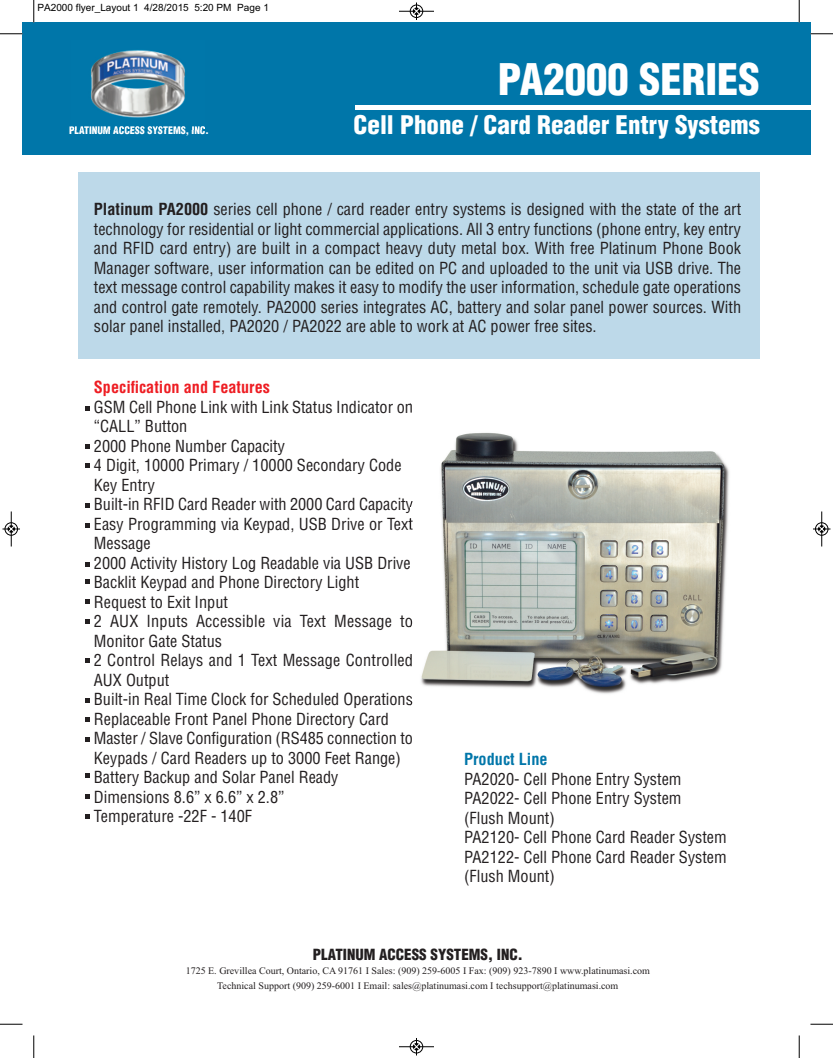
<style>
.page{position:relative;width:833px;height:1058px;background:#fff}
.page>*{position:absolute;margin:0;border:0;box-sizing:border-box;transform-origin:0 0}
.t1{font:900 condensed 42.5px "Helvetica LT Std";color:#fff}
.t2{font:900 condensed 25px "Helvetica LT Std";color:#fff}
.t3{font:condensed 16.25px/19.5px "Helvetica LT Std";color:#231f20}
.t4{font:700 condensed 16.25px "Helvetica LT Std";color:#ee1d23}
.t5{font:700 condensed 16.25px "Helvetica LT Std";color:#0076a9}
.t6{font:900 condensed 15px "Helvetica LT Std";color:#231f20}
.t7{font:10px/15.5px "Times New Roman";color:#231f20;text-align:center}
.t8{font:10px "Arial";color:#000}
.t9{font:900 condensed 10px "Helvetica LT Std";color:#fff}
.s1{font-weight:700}
</style>
<div class="page">
<div style="left:79px;top:172px;width:680px;height:186px;background:#bdd9e9"></div>
<div style="left:22px;top:22px;width:788px;height:132px;background:#0076a9"></div>
<div style="left:356px;top:105px;width:454px;height:5px;background:#fff"></div>
<img style="left:90px;top:50px;width:114px;height:80px">
<img style="left:72px;top:126px;width:91px;height:4px">
<img style="left:411px;top:404px;width:318px;height:301px">
<svg style="left:85px;top:406px;width:4px;height:4px"></svg>
<svg style="left:85px;top:444px;width:4px;height:5px"></svg>
<svg style="left:85px;top:463px;width:4px;height:4px"></svg>
<svg style="left:85px;top:503px;width:4px;height:4px"></svg>
<svg style="left:85px;top:523px;width:4px;height:4px"></svg>
<svg style="left:85px;top:562px;width:4px;height:4px"></svg>
<svg style="left:85px;top:579px;width:4px;height:5px"></svg>
<svg style="left:85px;top:599px;width:4px;height:5px"></svg>
<svg style="left:85px;top:619px;width:4px;height:5px"></svg>
<svg style="left:85px;top:658px;width:4px;height:4px"></svg>
<svg style="left:85px;top:698px;width:4px;height:4px"></svg>
<svg style="left:85px;top:717px;width:4px;height:4px"></svg>
<svg style="left:85px;top:737px;width:4px;height:4px"></svg>
<svg style="left:85px;top:773px;width:4px;height:4px"></svg>
<svg style="left:85px;top:794px;width:4px;height:5px"></svg>
<svg style="left:85px;top:814px;width:4px;height:5px"></svg>
<svg style="left:33px;top:0;width:2px;height:22px"></svg>
<svg style="left:0;top:33px;width:22px;height:2px"></svg>
<svg style="left:798px;top:0;width:2px;height:22px"></svg>
<svg style="left:810px;top:33px;width:22px;height:2px"></svg>
<svg style="left:33px;top:1035px;width:2px;height:23px"></svg>
<svg style="left:0;top:1023px;width:22px;height:2px"></svg>
<svg style="left:798px;top:1035px;width:2px;height:23px"></svg>
<svg style="left:810px;top:1023px;width:22px;height:2px"></svg>
<hr style="left:399px;top:11px;width:35px;height:1px;background:#000">
<div style="left:410px;top:5px;width:13px;height:13px;border:1px solid #000;border-radius:50%"></div>
<svg style="left:413px;top:2px;width:6px;height:18px"></svg>
<hr style="left:399px;top:1046px;width:35px;height:1px;background:#000">
<div style="left:410px;top:1040px;width:13px;height:13px;border:1px solid #000;border-radius:50%"></div>
<svg style="left:413px;top:1038px;width:6px;height:17px"></svg>
<hr style="left:11px;top:511px;width:1px;height:35px;background:#000">
<div style="left:5px;top:522px;width:13px;height:13px;border:1px solid #000;border-radius:50%"></div>
<svg style="left:2px;top:526px;width:18px;height:6px"></svg>
<hr style="left:821px;top:511px;width:1px;height:35px;background:#000">
<div style="left:815px;top:522px;width:13px;height:13px;border:1px solid #000;border-radius:50%"></div>
<svg style="left:813px;top:526px;width:17px;height:6px"></svg>
<p class="t8" style="left:38px;top:2px;width:233px">PA2000 flyer_Layout 1 4/28/2015 5:20 PM Page 1</p>
<p class="t9" style="left:69px;top:126px;width:141px">PLATINUM ACCESS SYSTEMS, INC.</p>
<h1 class="t1" style="left:498px;top:63px;width:263px">PA2000 SERIES</h1>
<h2 class="t2" style="left:353px;top:115px;width:407px">Cell Phone / Card Reader Entry Systems</h2>
<p class="t3" style="left:94px;top:201px;width:648px;text-align:justify"><span class="s1">Platinum PA2000</span> series cell phone / card reader entry systems is designed with the state of the art technology for residential or light commercial applications. All 3 entry functions (phone entry, key entry and RFID card entry) are built in a compact heavy duty metal box. With free Platinum Phone Book Manager software, user information can be edited on PC and uploaded to the unit via USB drive. The text message control capability makes it easy to modify the user information, schedule gate operations and control gate remotely. PA2000 series integrates AC, battery and solar panel power sources. With solar panel installed, PA2020 / PA2022 are able to work at AC power free sites.</p>
<p class="t4" style="left:94px;top:381px;width:178px">Specification and Features</p>
<p class="t3" style="left:94px;top:398px;width:320px">GSM Cell Phone Link with Link Status Indicator on “CALL” Button<br>2000 Phone Number Capacity<br>4 Digit, 10000 Primary / 10000 Secondary Code Key Entry<br>Built-in RFID Card Reader with 2000 Card Capacity Easy Programming via Keypad, USB Drive or Text Message<br>2000 Activity History Log Readable via USB Drive Backlit Keypad and Phone Directory Light Request to Exit Input<br>2 AUX Inputs Accessible via Text Message to Monitor Gate Status<br>2 Control Relays and 1 Text Message Controlled AUX Output<br>Built-in Real Time Clock for Scheduled Operations Replaceable Front Panel Phone Directory Card Master / Slave Configuration (RS485 connection to Keypads / Card Readers up to 3000 Feet Range)<br>Battery Backup and Solar Panel Ready Dimensions 8.6” x 6.6” x 2.8”<br>Temperature -22F - 140F</p>
<p class="t5" style="left:464px;top:753px;width:85px">Product Line</p>
<p class="t3" style="left:464px;top:770px;width:264px">PA2020- Cell Phone Entry System<br>PA2022- Cell Phone Entry System<br>(Flush Mount)<br>PA2120- Cell Phone Card Reader System<br>PA2122- Cell Phone Card Reader System (Flush Mount)</p>
<p class="t6" style="left:313px;top:948px;width:211px">PLATINUM ACCESS SYSTEMS, INC.</p>
<p class="t7" style="left:186px;top:962px;width:466px">1725 E. Grevillea Court, Ontario, CA 91761 I Sales: (909) 259-6005 I Fax: (909) 923-7890 I www.platinumasi.com<br>Technical Support (909) 259-6001 I Email: sales@platinumasi.com I techsupport@platinumasi.com</p>
</div>
